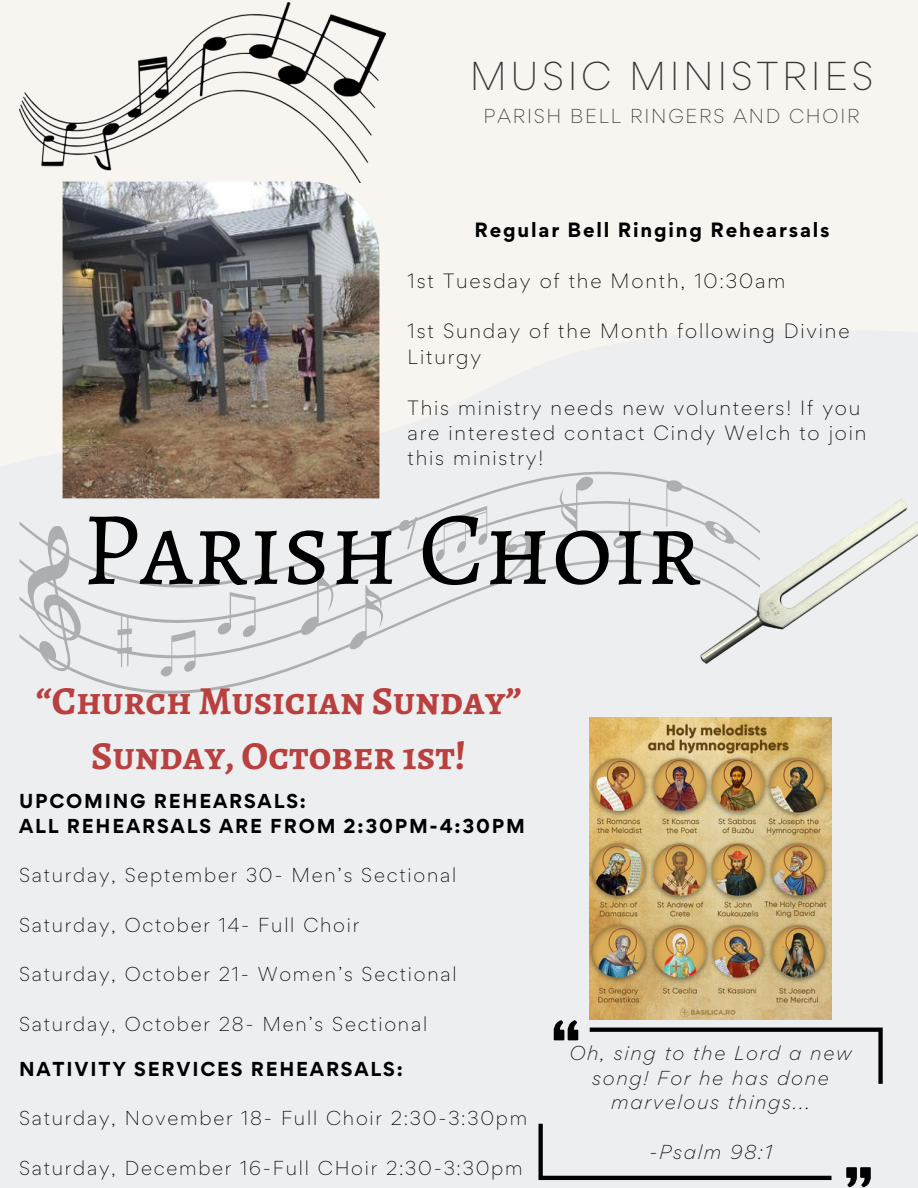
<style>
.page{position:relative;width:918px;height:1188px;background:#f8f4f0}
.page>*{position:absolute;margin:0;border:0;box-sizing:border-box;transform-origin:0 0}
.t1{font:105.15px "Alegreya SC";color:#000}
.t2{font:700 39.75px "Alegreya SC";color:#b8413f}
.t3{font:300 36px "Gordita";letter-spacing:.1em;color:#373636}
.t4{font:300 18.45px/25.3px "Gordita";letter-spacing:.1em;color:#000}
.t5{font:700 18.45px "Gordita";letter-spacing:.1em;color:#000}
.t6{font:300 18px "Gordita";letter-spacing:.1em;color:#000}
.t7{font:700 18px "Gordita";letter-spacing:.1em;color:#000}
.t8{font:italic 300 18px/24.8px "Gordita";letter-spacing:.1em;color:#000;text-align:center}
.t9{font:300 18px "Gordita";letter-spacing:.1em;color:#373636}
</style>
<div class="page">
<div style="left:0;top:330px;width:918px;height:858px;background:#eceeef"></div>
<img style="left:63px;top:182px;width:316px;height:257px">
<svg style="left:554px;top:1020px;width:24px;height:20px"></svg>
<svg style="left:846px;top:1167px;width:25px;height:20px"></svg>
<svg style="left:590px;top:1028px;width:293px;height:56px"></svg>
<svg style="left:539px;top:1124px;width:293px;height:56px"></svg>
<img style="left:19px;top:2px;width:367px;height:180px">
<img style="left:759px;top:475px;width:159px;height:207px">
<svg style="left:20px;top:439px;width:739px;height:258px;fill:#eceeef"></svg>
<svg style="left:160px;top:630px;width:36px;height:47px"></svg>
<svg style="left:218px;top:592px;width:38px;height:45px"></svg>
<svg style="left:28px;top:526px;width:53px;height:145px"></svg>
<svg style="left:505px;top:531px;width:37px;height:48px"></svg>
<svg style="left:118px;top:615px;width:14px;height:52px"></svg>
<svg style="left:705px;top:516px;width:36px;height:32px"></svg>
<svg style="left:613px;top:498px;width:17px;height:50px"></svg>
<svg style="left:300px;top:569px;width:90px;height:81px"></svg>
<svg style="left:666px;top:480px;width:18px;height:47px"></svg>
<svg style="left:553px;top:475px;width:41px;height:57px"></svg>
<img style="left:590px;top:718px;width:242px;height:301px">
<p class="t3" style="left:470px;top:52px;width:405px">MUSIC MINISTRIES</p>
<p class="t9" style="left:484px;top:104px;width:378px">PARISH BELL RINGERS AND CHOIR</p>
<p class="t5" style="left:474px;top:217px;width:357px">Regular Bell Ringing Rehearsals</p>
<p class="t4" style="left:408px;top:268px;width:379px">1st Tuesday of the Month, 10:30am</p>
<p class="t4" style="left:408px;top:318px;width:444px">1st Sunday of the Month following Divine<br>Liturgy</p>
<p class="t4" style="left:408px;top:395px;width:460px">This ministry needs new volunteers! If you are interested contact Cindy Welch to join this ministry!</p>
<p class="t1" style="left:82px;top:477px;width:622px">Parish Choir</p>
<p class="t2" style="left:36px;top:674px;width:487px">“Church Musician Sunday”</p>
<p class="t2" style="left:91px;top:729px;width:376px">Sunday, October 1st!</p>
<p class="t7" style="left:19px;top:789px;width:288px">UPCOMING REHEARSALS:</p>
<p class="t7" style="left:19px;top:814px;width:507px">ALL REHEARSALS ARE FROM 2:30PM-4:30PM</p>
<p class="t6" style="left:19px;top:863px;width:439px">Saturday, September 30- Men’s Sectional</p>
<p class="t6" style="left:19px;top:913px;width:342px">Saturday, October 14- Full Choir</p>
<p class="t6" style="left:19px;top:962px;width:439px">Saturday, October 21- Women’s Sectional</p>
<p class="t6" style="left:19px;top:1012px;width:410px">Saturday, October 28- Men’s Sectional</p>
<p class="t7" style="left:19px;top:1057px;width:385px">NATIVITY SERVICES REHEARSALS:</p>
<p class="t6" style="left:19px;top:1106px;width:510px">Saturday, November 18- Full Choir 2:30-3:30pm</p>
<p class="t6" style="left:19px;top:1156px;width:505px">Saturday, December 16-Full CHoir 2:30-3:30pm</p>
<p class="t8" style="left:569px;top:1040px;width:284px">Oh, sing to the Lord a new song! For he has done marvelous things...</p>
<p class="t8" style="left:649px;top:1139px;width:124px">-Psalm 98:1</p>
</div>
